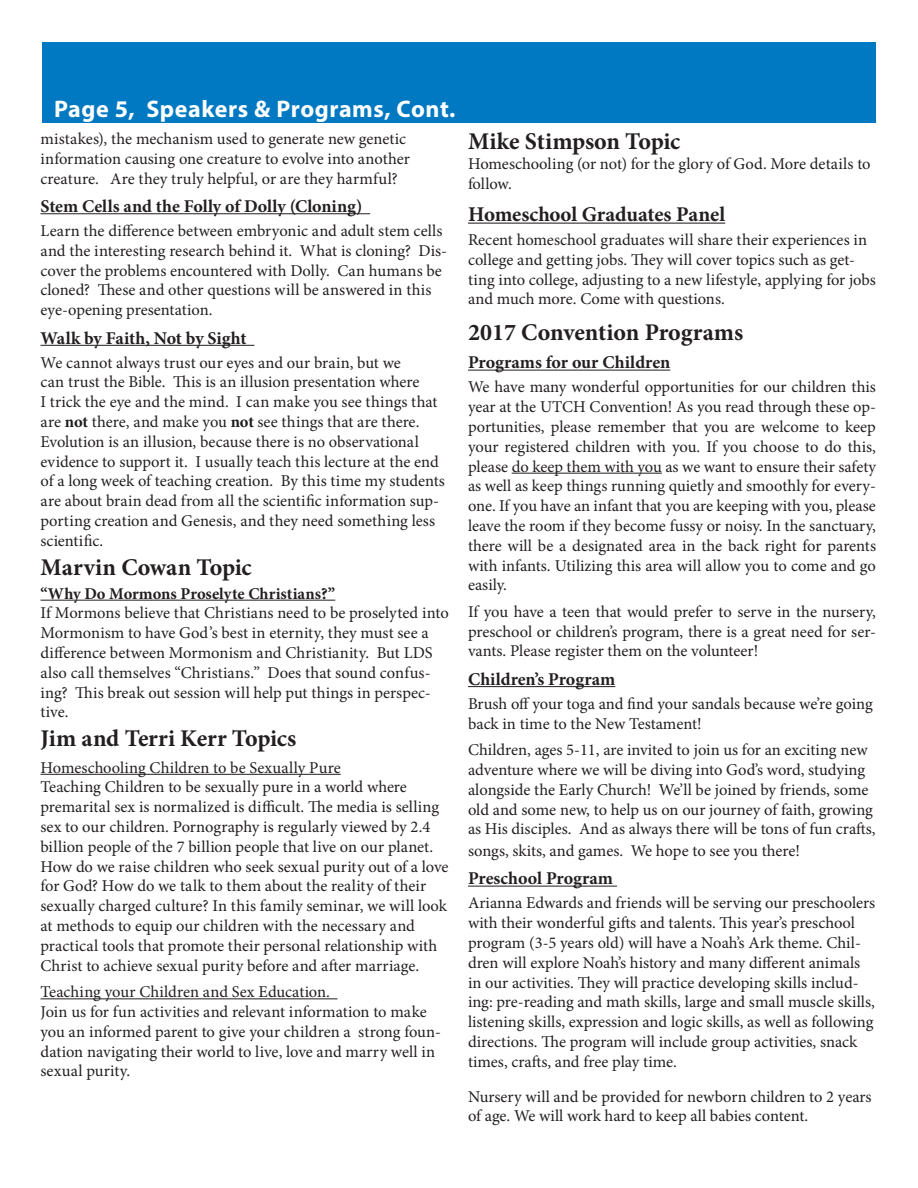
<style>
.page{position:relative;width:918px;height:1188px;background:#fff}
.page>*{position:absolute;margin:0;border:0;box-sizing:border-box;transform-origin:0 0}
.t1{font:700 24px "Minion Pro";letter-spacing:-.005em;color:#231f20}
.t2{font:700 24px "Myriad Pro";letter-spacing:.025em;color:#fff}
.t3{font:700 21px "Minion Pro";letter-spacing:-.005em;color:#231f20}
.No_Spacing{font:700 18px "Minion Pro";letter-spacing:-.005em;color:#231f20}
.No_Spacing-2{font:16.5px/19.8px "Minion Pro";color:#231f20}
.t4{font:700 16.5px "Minion Pro";color:#231f20}
.s1{font-weight:700;color:#1c1c1c}
</style>
<div class="page">
<div style="left:42px;top:42px;width:834px;height:81px;background:#0079c2"></div>
<hr style="left:40px;top:213px;width:330px;height:1px;background:#231f20">
<hr style="left:40px;top:345px;width:214px;height:1px;background:#231f20">
<hr style="left:40px;top:600px;width:295px;height:1px;background:#231f20">
<hr style="left:40px;top:774px;width:301px;height:1px;background:#231f20">
<hr style="left:40px;top:998px;width:298px;height:1px;background:#231f20">
<hr style="left:468px;top:223px;width:257px;height:1px;background:#231f20">
<hr style="left:468px;top:370px;width:202px;height:1px;background:#231f20">
<hr style="left:512px;top:473px;width:150px;height:1px;background:#231f20">
<hr style="left:468px;top:686px;width:147px;height:1px;background:#231f20">
<hr style="left:468px;top:886px;width:149px;height:1px;background:#231f20">
<p class="t2" style="left:54px;top:93px;width:403px">Page 5, Speakers &amp; Programs, Cont.</p>
<p class="No_Spacing-2" style="left:40px;top:129px;width:371px">mistakes), the mechanism used to generate new genetic information causing one creature to evolve into another creature. Are they truly helpful, or are they harmful?</p>
<p class="No_Spacing" style="left:40px;top:194px;width:323px">Stem Cells and the Folly of Dolly (Cloning)</p>
<p class="No_Spacing-2" style="left:40px;top:221px;width:408px">Learn the difference between embryonic and adult stem cells and the interesting research behind it. What is cloning? Dis&shy;cover the problems encountered with Dolly. Can humans be cloned? These and other questions will be answered in this eye-opening presentation.</p>
<p class="No_Spacing" style="left:40px;top:325px;width:208px">Walk by Faith, Not by Sight</p>
<p class="No_Spacing-2" style="left:40px;top:352px;width:406px">We cannot always trust our eyes and our brain, but we<br>can trust the Bible. This is an illusion presentation where<br>I trick the eye and the mind. I can make you see things that are <span class="s1">not</span> there, and make you <span class="s1">not</span> see things that are there.<br>Evolution is an illusion, because there is no observational evidence to support it. I usually teach this lecture at the end of a long week of teaching creation. By this time my students are about brain dead from all the scientific information sup&shy;porting creation and Genesis, and they need something less scientific.</p>
<p class="t1" style="left:40px;top:550px;width:213px">Marvin Cowan Topic</p>
<p class="t4" style="left:40px;top:582px;width:296px">“Why Do Mormons Proselyte Christians?”</p>
<p class="No_Spacing-2" style="left:40px;top:603px;width:410px">If Mormons believe that Christians need to be proselyted into Mormonism to have God’s best in eternity, they must see a difference between Mormonism and Christianity. But LDS also call themselves “Christians.” Does that sound confus&shy;ing? This break out session will help put things in perspec&shy;tive.</p>
<p class="t1" style="left:40px;top:722px;width:257px">Jim and Terri Kerr Topics</p>
<p class="No_Spacing-2" style="left:40px;top:758px;width:302px">Homeschooling Children to be Sexually Pure</p>
<p class="No_Spacing-2" style="left:40px;top:777px;width:409px">Teaching Children to be sexually pure in a world where premarital sex is normalized is difficult. The media is selling sex to our children. Pornography is regularly viewed by 2.4 billion people of the 7 billion people that live on our planet.<br>How do we raise children who seek sexual purity out of a love for God? How do we talk to them about the reality of their sexually charged culture? In this family seminar, we will look at methods to equip our children with the necessary and practical tools that promote their personal relationship with Christ to achieve sexual purity before and after marriage.</p>
<p class="No_Spacing-2" style="left:40px;top:982px;width:291px">Teaching your Children and Sex Education.</p>
<p class="No_Spacing-2" style="left:40px;top:1002px;width:402px">Join us for fun activities and relevant information to make you an informed parent to give your children a strong foun&shy;dation navigating their world to live, love and marry well in sexual purity.</p>
<p class="t1" style="left:468px;top:125px;width:214px">Mike Stimpson Topic</p>
<p class="No_Spacing-2" style="left:468px;top:154px;width:404px">Homeschooling (or not) for the glory of God. More details to follow.</p>
<p class="t3" style="left:468px;top:200px;width:259px">Homeschool Graduates Panel</p>
<p class="No_Spacing-2" style="left:468px;top:230px;width:410px">Recent homeschool graduates will share their experiences in college and getting jobs. They will cover topics such as get&shy;ting into college, adjusting to a new lifestyle, applying for jobs and much more. Come with questions.</p>
<p class="t1" style="left:468px;top:315px;width:277px">2017 Convention Programs</p>
<p class="No_Spacing" style="left:468px;top:350px;width:204px">Programs for our Children</p>
<p class="No_Spacing-2" style="left:468px;top:377px;width:410px;text-align:justify">We have many wonderful opportunities for our children this year at the UTCH Convention! As you read through these op&shy;portunities, please remember that you are welcome to keep your registered children with you. If you choose to do this, please do keep them with you as we want to ensure their safety as well as keep things running quietly and smoothly for every&shy;one. If you have an infant that you are keeping with you, please leave the room if they become fussy or noisy. In the sanctuary, there will be a designated area in the back right for parents with infants. Utilizing this area will allow you to come and go easily.</p>
<p class="No_Spacing-2" style="left:468px;top:602px;width:410px;text-align:justify">If you have a teen that would prefer to serve in the nursery, preschool or children’s program, there is a great need for ser&shy;vants. Please register them on the volunteer!</p>
<p class="No_Spacing" style="left:468px;top:666px;width:149px">Children’s Program</p>
<p class="No_Spacing-2" style="left:468px;top:694px;width:406px">Brush off your toga and find your sandals because we’re going back in time to the New Testament!</p>
<p class="No_Spacing-2" style="left:468px;top:740px;width:409px">Children, ages 5-11, are invited to join us for an exciting new adventure where we will be diving into God’s word, studying alongside the Early Church! We’ll be joined by friends, some old and some new, to help us on our journey of faith, growing as His disciples. And as always there will be tons of fun crafts,</p>
<p class="No_Spacing-2" style="left:468px;top:841px;width:334px">songs, skits, and games. We hope to see you there!</p>
<p class="No_Spacing" style="left:468px;top:866px;width:147px">Preschool Program</p>
<p class="No_Spacing-2" style="left:468px;top:893px;width:409px">Arianna Edwards and friends will be serving our preschoolers with their wonderful gifts and talents. This year’s preschool program (3-5 years old) will have a Noah’s Ark theme. Chil&shy;dren will explore Noah’s history and many different animals in our activities. They will practice developing skills includ&shy;ing: pre-reading and math skills, large and small muscle skills, listening skills, expression and logic skills, as well as following directions. The program will include group activities, snack times, crafts, and free play time.</p>
<p class="No_Spacing-2" style="left:468px;top:1086px;width:405px">Nursery will and be provided for newborn children to 2 years of age. We will work hard to keep all babies content.</p>
</div>
